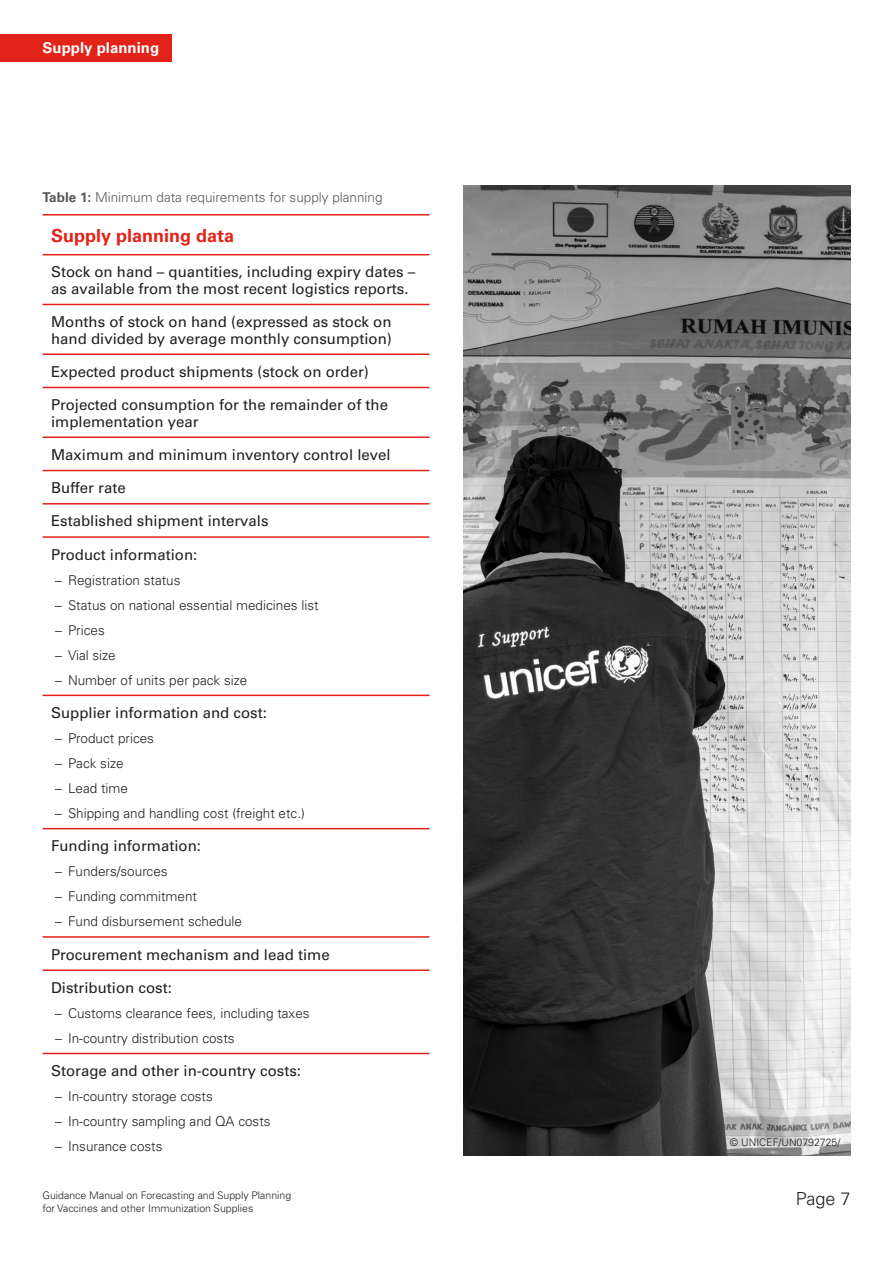
<style>
.page{position:relative;width:893px;height:1263px;background:#fff}
.page>*{position:absolute;margin:0;border:0;box-sizing:border-box;transform-origin:0 0}
.Table_Header{font:18px "Univers LT 65 Bd";color:#e2231a}
.t1{font:300 18px "Univers LT Pro 45";color:#231f20}
.Table_left_header{font:15px/16.5px "Univers LT 55 Rm";color:#231f20}
.Running_header{font:700 15px "Univers LT Pro 65";color:#fff}
.t2{font:13.5px "Univers LT 45 Lt";color:#231f20}
.Disclaimers_Captions{font:13.5px "Univers LT 45 Lt";color:#57585a}
.t3{font:300 10.5px/12.6px "Univers LT Pro 45";color:#231f20}
.Img_Credits{font:10.5px "Univers LT 45 Lt";color:#231f20}
.s1{font-family:"Univers LT 65 Bd"}
</style>
<div class="page">
<img style="left:463px;top:186px;width:387px;height:970px">
<hr style="left:43px;top:214px;width:386px;height:2px;background:#e2231a">
<hr style="left:43px;top:254px;width:386px;height:1px;background:#e2231a">
<hr style="left:43px;top:304px;width:386px;height:1px;background:#e2231a">
<hr style="left:43px;top:353px;width:386px;height:2px;background:#e2231a">
<hr style="left:43px;top:387px;width:386px;height:1px;background:#e2231a">
<hr style="left:43px;top:436px;width:386px;height:2px;background:#e2231a">
<hr style="left:43px;top:470px;width:386px;height:1px;background:#e2231a">
<hr style="left:43px;top:503px;width:386px;height:1px;background:#e2231a">
<hr style="left:43px;top:536px;width:386px;height:2px;background:#e2231a">
<hr style="left:43px;top:695px;width:386px;height:1px;background:#e2231a">
<hr style="left:43px;top:828px;width:386px;height:1px;background:#e2231a">
<hr style="left:43px;top:936px;width:386px;height:2px;background:#e2231a">
<hr style="left:43px;top:969px;width:386px;height:2px;background:#e2231a">
<hr style="left:43px;top:1053px;width:386px;height:1px;background:#e2231a">
<div style="left:0;top:34px;width:172px;height:28px;background:#e2231a"></div>
<p class="Running_header" style="left:43px;top:39px;width:118px">Supply planning</p>
<p class="Disclaimers_Captions" style="left:43px;top:189px;width:342px"><span class="s1">Table 1:</span> Minimum data requirements for supply planning</p>
<p class="Table_Header" style="left:51px;top:225px;width:185px">Supply planning data</p>
<p class="Table_left_header" style="left:51px;top:264px;width:366px">Stock on hand – quantities, including expiry dates – as available from the most recent logistics reports.</p>
<p class="Table_left_header" style="left:51px;top:314px;width:342px">Months of stock on hand (expressed as stock on hand divided by average monthly consumption)</p>
<p class="Table_left_header" style="left:51px;top:363px;width:319px">Expected product shipments (stock on order)</p>
<p class="Table_left_header" style="left:51px;top:397px;width:338px">Projected consumption for the remainder of the implementation year</p>
<p class="Table_left_header" style="left:51px;top:446px;width:341px">Maximum and minimum inventory control level</p>
<p class="Table_left_header" style="left:51px;top:480px;width:76px">Buffer rate</p>
<p class="Table_left_header" style="left:51px;top:513px;width:219px">Established shipment intervals</p>
<p class="Table_left_header" style="left:51px;top:546px;width:148px">Product information:</p>
<p class="t2" style="left:55px;top:572px;width:127px">– Registration status</p>
<p class="t2" style="left:55px;top:597px;width:265px">– Status on national essential medicines list</p>
<p class="t2" style="left:55px;top:622px;width:51px">– Prices</p>
<p class="t2" style="left:55px;top:647px;width:62px">– Vial size</p>
<p class="t2" style="left:55px;top:672px;width:194px">– Number of units per pack size</p>
<p class="Table_left_header" style="left:51px;top:704px;width:217px">Supplier information and cost:</p>
<p class="t2" style="left:55px;top:730px;width:100px">– Product prices</p>
<p class="t2" style="left:55px;top:755px;width:70px">– Pack size</p>
<p class="t2" style="left:55px;top:780px;width:74px">– Lead time</p>
<p class="t2" style="left:55px;top:805px;width:251px">– Shipping and handling cost (freight etc.)</p>
<p class="Table_left_header" style="left:51px;top:838px;width:151px">Funding information:</p>
<p class="t2" style="left:55px;top:863px;width:114px">– Funders/sources</p>
<p class="t2" style="left:55px;top:888px;width:143px">– Funding commitment</p>
<p class="t2" style="left:55px;top:913px;width:188px">– Fund disbursement schedule</p>
<p class="Table_left_header" style="left:51px;top:946px;width:280px">Procurement mechanism and lead time</p>
<p class="Table_left_header" style="left:51px;top:979px;width:122px">Distribution cost:</p>
<p class="t2" style="left:55px;top:1005px;width:256px">– Customs clearance fees, including taxes</p>
<p class="t2" style="left:55px;top:1030px;width:181px">– In-country distribution costs</p>
<p class="Table_left_header" style="left:51px;top:1063px;width:252px">Storage and other in-country costs:</p>
<p class="t2" style="left:55px;top:1088px;width:159px">– In-country storage costs</p>
<p class="t2" style="left:55px;top:1113px;width:217px">– In-country sampling and QA costs</p>
<p class="t2" style="left:55px;top:1138px;width:109px">– Insurance costs</p>
<p class="t3" style="left:43px;top:1189px;width:250px">Guidance Manual on Forecasting and Supply Planning for Vaccines and other Immunization Supplies</p>
<p class="Img_Credits" style="left:730px;top:1136px;width:112px">© UNICEF/UN0792725/</p>
<p class="t1" style="left:796px;top:1187px;width:56px">Page 7</p>
</div>
